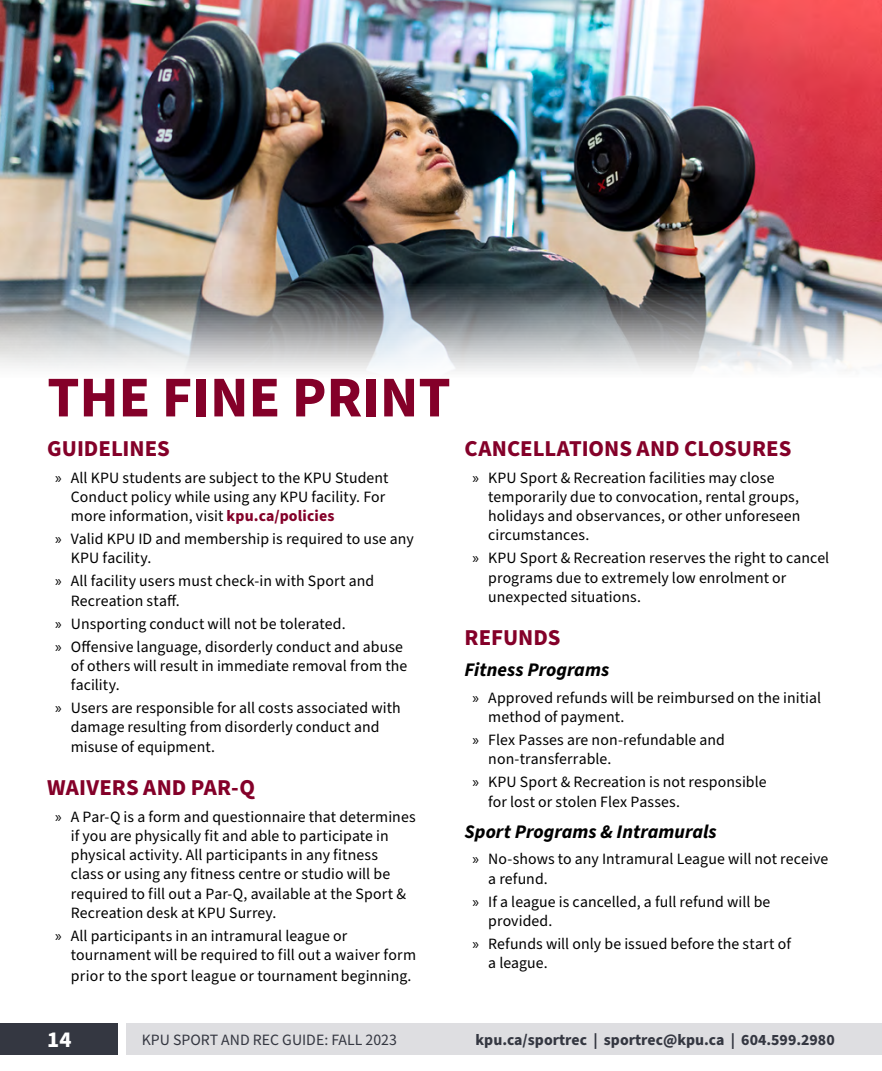
<style>
.page{position:relative;width:882px;height:1071px;background:#fff}
.page>*{position:absolute;margin:0;border:0;box-sizing:border-box;transform-origin:0 0}
.t1{font:700 57.75px "Source Sans Pro";color:#840029}
.t2{font:700 22.75px "Source Sans Pro";color:#840029}
.t3{font:700 22.75px "Source Sans Pro";color:#fff}
.t4{font:italic 700 19.25px "Source Sans Pro";color:#000}
.t5{font:15.75px/19.2px "Source Sans Pro";letter-spacing:.005em;color:#000}
.t6{font:700 15.75px "Source Sans Pro";color:#343741}
.t7{font:15.75px "Source Sans Pro";color:#343741}
.s1{font-family:"Myriad Pro"}
.s2{font-weight:700;color:#840029}
</style>
<div class="page">
<img style="left:0;top:0;width:882px;height:371px">
<div style="left:0;top:1024px;width:118px;height:31px;background:#343741"></div>
<div style="left:126px;top:1024px;width:756px;height:31px;background:#dedee1"></div>
<h1 class="t1" style="left:47px;top:358px;width:405px">THE FINE PRINT</h1>
<h2 class="t2" style="left:47px;top:433px;width:124px">GUIDELINES</h2>
<p class="t5" style="left:71px;top:468px;width:319px;text-indent:-16px"><span class="s1">»</span> All KPU students are subject to the KPU Student<br>Conduct policy while using any KPU facility. For more information, visit <span class="s2">kpu.ca/policies</span></p>
<p class="t5" style="left:71px;top:530px;width:345px;text-indent:-16px"><span class="s1">»</span> Valid KPU ID and membership is required to use any<br>KPU facility.</p>
<p class="t5" style="left:71px;top:572px;width:305px;text-indent:-16px"><span class="s1">»</span> All facility users must check-in with Sport and<br>Recreation staff.</p>
<p class="t5" style="left:55px;top:612px;width:349px;line-height:23.1px"><span class="s1">»</span> Unsporting conduct will not be tolerated.<br><span class="s1">»</span> Offensive language, disorderly conduct and abuse</p>
<p class="t5" style="left:71px;top:657px;width:338px">of others will result in immediate removal from the facility.</p>
<p class="t5" style="left:71px;top:699px;width:331px;text-indent:-16px"><span class="s1">»</span> Users are responsible for all costs associated with damage resulting from disorderly conduct and misuse of equipment.</p>
<h2 class="t2" style="left:47px;top:772px;width:209px">WAIVERS AND PAR-Q</h2>
<p class="t5" style="left:71px;top:807px;width:346px;text-indent:-16px"><span class="s1">»</span> A Par-Q is a form and questionnaire that determines if you are physically fit and able to participate in physical activity. All participants in any fitness<br>class or using any fitness centre or studio will be required to fill out a Par-Q, available at the Sport &amp; Recreation desk at KPU Surrey.</p>
<p class="t5" style="left:71px;top:927px;width:347px;text-indent:-16px"><span class="s1">»</span> All participants in an intramural league or tournament will be required to fill out a waiver form</p>
<p class="t5" style="left:71px;top:967px;width:342px">prior to the sport league or tournament beginning.</p>
<h2 class="t2" style="left:465px;top:433px;width:328px">CANCELLATIONS AND CLOSURES</h2>
<p class="t5" style="left:488px;top:468px;width:314px;text-indent:-16px"><span class="s1">»</span> KPU Sport &amp; Recreation facilities may close temporarily due to convocation, rental groups, holidays and observances, or other unforeseen circumstances.</p>
<p class="t5" style="left:488px;top:549px;width:343px;text-indent:-16px"><span class="s1">»</span> KPU Sport &amp; Recreation reserves the right to cancel programs due to extremely low enrolment or unexpected situations.</p>
<h2 class="t2" style="left:465px;top:622px;width:97px">REFUNDS</h2>
<p class="t4" style="left:465px;top:656px;width:146px">Fitness Programs</p>
<p class="t5" style="left:488px;top:688px;width:334px;text-indent:-16px"><span class="s1">»</span> Approved refunds will be reimbursed on the initial method of payment.</p>
<p class="t5" style="left:488px;top:731px;width:238px;text-indent:-16px"><span class="s1">»</span> Flex Passes are non-refundable and non-transferrable.</p>
<p class="t5" style="left:488px;top:773px;width:280px;text-indent:-16px"><span class="s1">»</span> KPU Sport &amp; Recreation is not responsible for lost or stolen Flex Passes.</p>
<p class="t4" style="left:465px;top:818px;width:254px">Sport Programs &amp; Intramurals</p>
<p class="t5" style="left:488px;top:850px;width:342px;text-indent:-16px"><span class="s1">»</span> No-shows to any Intramural League will not receive a refund.</p>
<p class="t5" style="left:488px;top:892px;width:284px;text-indent:-16px"><span class="s1">»</span> If a league is cancelled, a full refund will be provided.</p>
<p class="t5" style="left:488px;top:935px;width:304px;text-indent:-16px"><span class="s1">»</span> Refunds will only be issued before the start of a league.</p>
<h2 class="t3" style="left:47px;top:1024px;width:26px">14</h2>
<p class="t7" style="left:142px;top:1029px;width:257px">KPU SPORT AND REC GUIDE: FALL 2023</p>
<p class="t6" style="left:476px;top:1029px;width:361px">kpu.ca/sportrec | sportrec@kpu.ca | 604.599.2980</p>
</div>
